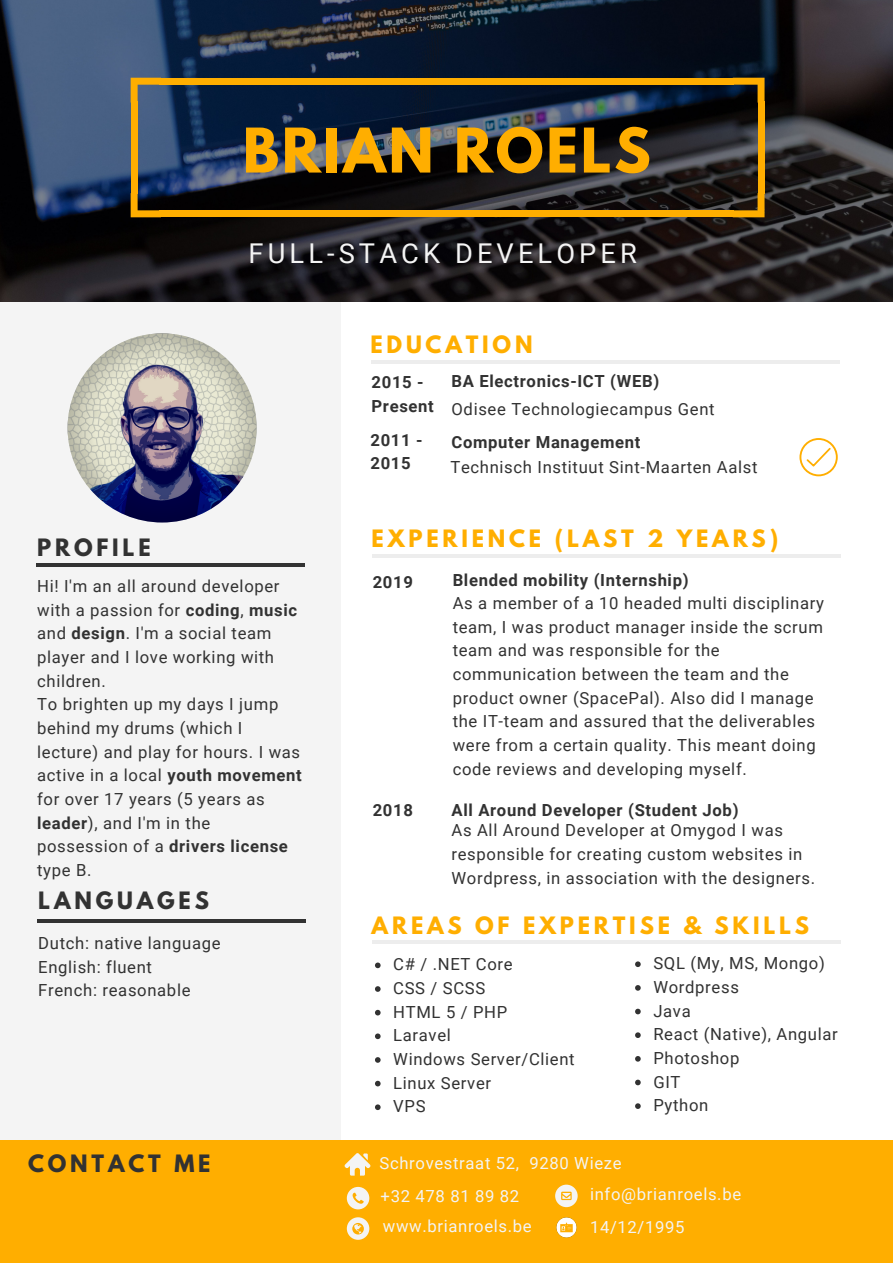
<style>
.page{position:relative;width:893px;height:1263px;background:#fff}
.page>*{position:absolute;margin:0;border:0;box-sizing:border-box;transform-origin:0 0}
.t1{font:700 54.6px "League Spartan";letter-spacing:.05em;color:#ffae00}
.t2{font:27.3px "Roboto";letter-spacing:.15em;color:#f4f4f4}
.t3{font:700 21.15px "League Spartan";letter-spacing:.18em;color:#ffae00}
.t4{font:700 21.15px "League Spartan";letter-spacing:.18em;color:#323232}
.t5{font:16.65px/23.7px "Roboto";letter-spacing:.04em;color:#323232}
.t6{font:700 16.65px/23.7px "Roboto";letter-spacing:.04em;color:#323232}
.t7{font:16.65px/33.8px "Roboto";letter-spacing:.04em;color:#f4f4f4}
.s1{font-weight:700}
</style>
<div class="page">
<div style="left:0;top:258px;width:340px;height:956px;background:#f4f4f4"></div>
<div style="left:0;top:1141px;width:893px;height:122px;background:#ffae00"></div>
<img style="left:0;top:0;width:893px;height:302px">
<svg style="left:131px;top:78px;width:30px;height:25px"></svg>
<div style="left:131px;top:101px;width:7px;height:93px;background:#ffae00"></div>
<svg style="left:131px;top:193px;width:30px;height:24px"></svg>
<div style="left:160px;top:210px;width:574px;height:7px;background:#ffae00"></div>
<svg style="left:733px;top:193px;width:31px;height:24px"></svg>
<div style="left:758px;top:101px;width:6px;height:93px;background:#ffae00"></div>
<div style="left:160px;top:78px;width:574px;height:7px;background:#ffae00"></div>
<svg style="left:733px;top:78px;width:31px;height:25px"></svg>
<svg style="left:347px;top:1187px;width:22px;height:22px"></svg>
<svg style="left:347px;top:1217px;width:22px;height:23px"></svg>
<svg style="left:555px;top:1184px;width:23px;height:23px"></svg>
<svg style="left:375px;top:962px;width:6px;height:6px"></svg>
<svg style="left:375px;top:986px;width:6px;height:6px"></svg>
<svg style="left:375px;top:1010px;width:6px;height:5px"></svg>
<svg style="left:375px;top:1033px;width:6px;height:6px"></svg>
<svg style="left:375px;top:1057px;width:6px;height:6px"></svg>
<svg style="left:375px;top:1081px;width:6px;height:5px"></svg>
<svg style="left:375px;top:1104px;width:6px;height:6px"></svg>
<hr style="left:373px;top:940px;width:468px;height:4px;background:#ededed">
<svg style="left:635px;top:961px;width:6px;height:6px"></svg>
<svg style="left:635px;top:985px;width:6px;height:6px"></svg>
<svg style="left:635px;top:1009px;width:6px;height:5px"></svg>
<svg style="left:635px;top:1032px;width:6px;height:6px"></svg>
<svg style="left:635px;top:1056px;width:6px;height:6px"></svg>
<svg style="left:635px;top:1080px;width:6px;height:5px"></svg>
<svg style="left:635px;top:1103px;width:6px;height:6px"></svg>
<hr style="left:36px;top:563px;width:269px;height:3px;background:#323232">
<svg style="left:68px;top:333px;width:189px;height:189px;background:#92919d"></svg>
<hr style="left:371px;top:360px;width:469px;height:4px;background:#ededed">
<svg style="left:799px;top:438px;width:39px;height:38px"></svg>
<hr style="left:373px;top:554px;width:468px;height:3px;background:#ededed">
<hr style="left:38px;top:919px;width:268px;height:3px;background:#323232">
<svg style="left:345px;top:1153px;width:25px;height:22px"></svg>
<img style="left:556px;top:1217px;width:20px;height:20px">
<h1 class="t1" style="left:243px;top:123px;width:410px">BRIAN ROELS</h1>
<h2 class="t2" style="left:249px;top:237px;width:390px">FULL-STACK DEVELOPER</h2>
<p class="t3" style="left:370px;top:334px;width:164px">EDUCATION</p>
<p class="t6" style="left:372px;top:371px;width:64px">2015 -<br>Present</p>
<p class="t6" style="left:452px;top:370px;width:209px">BA Electronics-ICT (WEB)</p>
<p class="t5" style="left:452px;top:398px;width:265px">Odisee Technologiecampus Gent</p>
<p class="t4" style="left:37px;top:537px;width:115px">PROFILE</p>
<p class="t5" style="left:37px;top:574px;width:266px">Hi! I'm an all around developer with a passion for <span class="s1">coding</span>, <span class="s1">music </span>and <span class="s1">design</span>. I'm a social team player and I love working with children.<br>To brighten up my days I jump behind my drums (which I lecture) and play for hours. I was active in a local <span class="s1">youth movement </span>for over 17 years (5 years as <span class="s1">leader</span>), and I'm in the possession of a <span class="s1">drivers license </span>type B.</p>
<p class="t4" style="left:38px;top:890px;width:172px">LANGUAGES</p>
<p class="t5" style="left:38px;top:931px;width:184px">Dutch: native language<br>English: fluent<br>French: reasonable</p>
<p class="t6" style="left:370px;top:428px;width:54px">2011 -<br>2015</p>
<p class="t6" style="left:452px;top:430px;width:190px">Computer Management</p>
<p class="t5" style="left:450px;top:455px;width:309px">Technisch Instituut Sint-Maarten Aalst</p>
<p class="t3" style="left:372px;top:528px;width:408px">EXPERIENCE (LAST 2 YEARS)</p>
<p class="t6" style="left:373px;top:570px;width:42px">2019</p>
<p class="t6" style="left:453px;top:569px;width:237px">Blended mobility (Internship)</p>
<p class="t5" style="left:453px;top:591px;width:373px">As a member of a 10 headed multi disciplinary team, I was product manager inside the scrum team and was responsible for the communication between the team and the product owner (SpacePal). Also did I manage the IT-team and assured that the deliverables were from a certain quality. This meant doing code reviews and developing myself.</p>
<p class="t6" style="left:373px;top:799px;width:42px">2018</p>
<p class="t6" style="left:452px;top:799px;width:288px">All Around Developer (Student Job)</p>
<p class="t5" style="left:452px;top:819px;width:365px">As All Around Developer at Omygod I was responsible for creating custom websites in<br>Wordpress, in association with the designers.</p>
<p class="t3" style="left:372px;top:915px;width:439px">AREAS OF EXPERTISE &amp; SKILLS</p>
<p class="t5" style="left:393px;top:953px;width:183px">C# / .NET Core<br>CSS / SCSS<br>HTML 5 / PHP<br>Laravel<br>Windows Server/Client<br>Linux Server<br>VPS</p>
<p class="t5" style="left:653px;top:952px;width:186px">SQL (My, MS, Mongo)<br>Wordpress<br>Java<br>React (Native), Angular<br>Photoshop<br>GIT<br>Python</p>
<p class="t4" style="left:28px;top:1153px;width:184px">CONTACT ME</p>
<p class="t7" style="left:379px;top:1146px;width:244px">Schrovestraat 52, 9280 Wieze +32 478 81 89 82</p>
<p class="t7" style="left:383px;top:1209px;width:150px">www.brianroels.be</p>
<p class="t7" style="left:590px;top:1178px;width:153px;line-height:32.7px">info@brianroels.be<br>14/12/1995</p>
</div>
